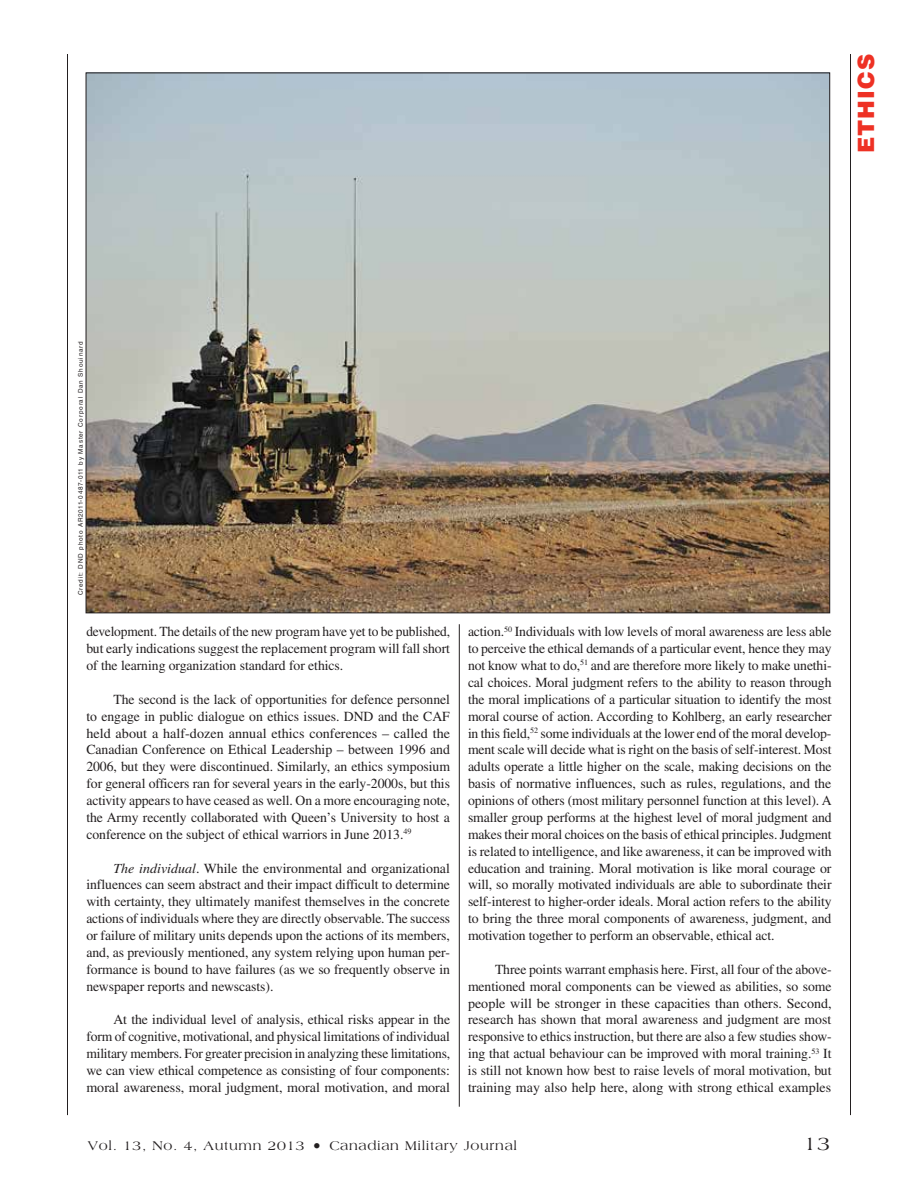
<style>
.page{position:relative;width:918px;height:1188px;background:#fff}
.page>*{position:absolute;margin:0;border:0;box-sizing:border-box;transform-origin:0 0}
.t1{font:900 22.5px "Helvetica LT Std";letter-spacing:.05em;color:#ee3124}
.t2{font:19.5px "Americana Std";color:#231f20}
.t3{font:13.8px/16.8px "Times LT Std";letter-spacing:-.005em;color:#231f20;text-align:justify}
.t4{font:13.5px "Americana Std";letter-spacing:.05em;color:#231f20}
.t5{font:6.3px "Helvetica LT Std";letter-spacing:.125em;color:#231f20}
.s1{font-style:italic}
.s2{font-size:16.5px}
</style>
<div class="page">
<hr style="left:850px;top:54px;width:1px;height:1061px;background:#231f20">
<hr style="left:67px;top:54px;width:1px;height:1061px;background:#231f20">
<hr style="left:459px;top:624px;width:1px;height:483px;background:#231f20">
<img style="left:88px;top:75px;width:740px;height:536px">
<h1 class="t1" style="left:851px;top:153px;width:101px;rotate:-90deg">ETHICS</h1>
<p class="t5" style="left:77px;top:595px;width:256px;rotate:-90deg">Credit: DND photo AR2011-0487-011 by Master Corporal Dan Shouinard</p>
<p class="t3" style="left:86px;top:623px;width:365px">development. The details of the new program have yet to be published, but early indications suggest the replacement program will fall short of the learning organization standard for ethics.</p>
<p class="t3" style="left:86px;top:691px;width:365px;text-indent:27px">The second is the lack of opportunities for defence personnel to engage in public dialogue on ethics issues. DND and the CAF held about a half-dozen annual ethics conferences – called the Canadian Conference on Ethical Leadership – between 1996 and 2006, but they were discontinued. Similarly, an ethics symposium for general officers ran for several years in the early-2000s, but this activity appears to have ceased as well. On a more encouraging note, the Army recently collaborated with Queen’s University to host a conference on the subject of ethical warriors in June 2013.<sup>49</sup></p>
<p class="t3" style="left:86px;top:859px;width:365px;text-indent:27px"><span class="s1">The individual</span>. While the environmental and organizational influences can seem abstract and their impact difficult to determine with certainty, they ultimately manifest themselves in the concrete actions of individuals where they are directly observable. The success or failure of military units depends upon the actions of its members, and, as previously mentioned, any system relying upon human per&shy;formance is bound to have failures (as we so frequently observe in newspaper reports and newscasts).</p>
<p class="t3" style="left:86px;top:1011px;width:365px;text-indent:27px">At the individual level of analysis, ethical risks appear in the form of cognitive, motivational, and physical limitations of individual military members. For greater precision in analyzing these limitations, we can view ethical competence as consisting of four components: moral awareness, moral judgment, moral motivation, and moral</p>
<p class="t3" style="left:468px;top:623px;width:365px">action.<sup>50</sup> Individuals with low levels of moral awareness are less able to perceive the ethical demands of a particular event, hence they may not know what to do,<sup>51</sup> and are therefore more likely to make unethi&shy;cal choices. Moral judgment refers to the ability to reason through the moral implications of a particular situation to identify the most moral course of action. According to Kohlberg, an early researcher in this field,<sup>52</sup> some individuals at the lower end of the moral develop&shy;ment scale will decide what is right on the basis of self-interest. Most adults operate a little higher on the scale, making decisions on the basis of normative influences, such as rules, regulations, and the opinions of others (most military personnel function at this level). A smaller group performs at the highest level of moral judgment and makes their moral choices on the basis of ethical principles. Judgment is related to intelligence, and like awareness, it can be improved with education and training. Moral motivation is like moral courage or will, so morally motivated individuals are able to subordinate their self-interest to higher-order ideals. Moral action refers to the ability to bring the three moral components of awareness, judgment, and motivation together to perform an observable, ethical act.</p>
<p class="t3" style="left:468px;top:961px;width:365px;text-indent:27px">Three points warrant emphasis here. First, all four of the above&shy;mentioned moral components can be viewed as abilities, so some people will be stronger in these capacities than others. Second, research has shown that moral awareness and judgment are most responsive to ethics instruction, but there are also a few studies show&shy;ing that actual behaviour can be improved with moral training.<sup>53</sup> It is still not known how best to raise levels of moral motivation, but training may also help here, along with strong ethical examples</p>
<p class="t4" style="left:88px;top:1138px;width:431px">Vol. 13, No. 4, Autumn 2013 <span class="s2">•</span> Canadian Military Journal</p>
<h2 class="t2" style="left:804px;top:1132px;width:28px">13</h2>
</div>
